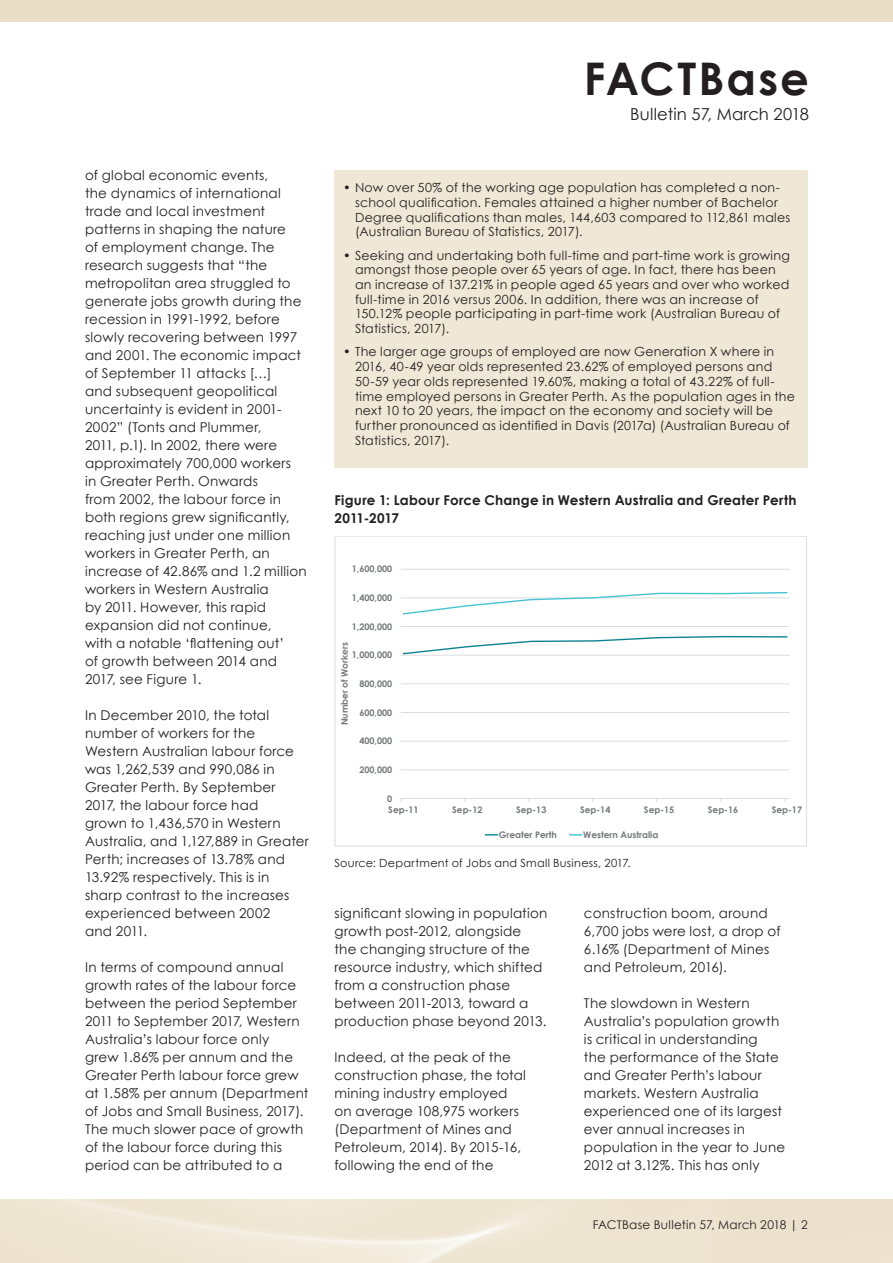
<style>
.page{position:relative;width:893px;height:1263px;background:#fff}
.page>*{position:absolute;margin:0;border:0;box-sizing:border-box;transform-origin:0 0}
.t1{font:700 45px "Century Gothic";letter-spacing:.045em;color:#231f20}
.t2{font:16.5px "Century Gothic";letter-spacing:.01em;color:#231f20}
.t3{font:13.5px/18px "Century Gothic";letter-spacing:.015em;color:#231f20}
.t4{font:700 13.5px/18px "Century Gothic";letter-spacing:.015em;color:#231f20}
.t5{font:12.6px/14.7px "Century Gothic";letter-spacing:.02em;color:#231f20}
.t6{font:12px "Century Gothic";letter-spacing:.02em;color:#231f20}
.t7{font:11.25px "Century Gothic";letter-spacing:.025em;color:#231f20}
.t8{font:700 9px "Century Gothic";color:#76787b}
</style>
<div class="page">
<div style="left:0;top:0;width:893px;height:21px;background:#e9ddc6"></div>
<div style="left:334px;top:170px;width:474px;height:298px;background:#f0e8d6"></div>
<hr style="left:401px;top:770px;width:389px;height:1px;background:#dcdddf">
<hr style="left:401px;top:741px;width:389px;height:1px;background:#dcdddf">
<hr style="left:401px;top:712px;width:389px;height:1px;background:#dcdddf">
<hr style="left:401px;top:683px;width:389px;height:1px;background:#dcdddf">
<hr style="left:401px;top:655px;width:389px;height:1px;background:#dcdddf">
<hr style="left:401px;top:626px;width:389px;height:1px;background:#dcdddf">
<hr style="left:401px;top:598px;width:389px;height:1px;background:#dcdddf">
<hr style="left:401px;top:569px;width:389px;height:1px;background:#dcdddf">
<hr style="left:401px;top:798px;width:389px;height:1px;background:#dcdddf">
<svg style="left:402px;top:635px;width:386px;height:20px"></svg>
<svg style="left:402px;top:591px;width:386px;height:24px"></svg>
<svg style="left:485px;top:834px;width:13px;height:1px"></svg>
<svg style="left:570px;top:834px;width:12px;height:1px"></svg>
<div style="left:335px;top:536px;width:472px;height:310px;border:1px solid #dcdddf"></div>
<p class="t3" style="left:85px;top:166px;width:223px">of global economic events,<br>the dynamics of international trade and local investment patterns in shaping the nature<br>of employment change. The research suggests that “the metropolitan area struggled to generate jobs growth during the recession in 1991-1992, before slowly recovering between 1997 and 2001. The economic impact of September 11 attacks […]<br>and subsequent geopolitical uncertainty is evident in 2001-<br>2002” (Tonts and Plummer,<br>2011, p.1). In 2002, there were approximately 700,000 workers<br>in Greater Perth. Onwards<br>from 2002, the labour force in both regions grew significantly, reaching just under one million workers in Greater Perth, an increase of 42.86% and 1.2 million workers in Western Australia<br>by 2011. However, this rapid expansion did not continue,<br>with a notable ‘flattening out’<br>of growth between 2014 and<br>2017, see Figure 1.</p>
<p class="t3" style="left:85px;top:706px;width:225px">In December 2010, the total number of workers for the<br>Western Australian labour force was 1,262,539 and 990,086 in<br>Greater Perth. By September<br>2017, the labour force had<br>grown to 1,436,570 in Western<br>Australia, and 1,127,889 in Greater<br>Perth; increases of 13.78% and<br>13.92% respectively. This is in sharp contrast to the increases experienced between 2002<br>and 2011.</p>
<p class="t3" style="left:85px;top:958px;width:225px">In terms of compound annual growth rates of the labour force between the period September<br>2011 to September 2017, Western<br>Australia’s labour force only<br>grew 1.86% per annum and the<br>Greater Perth labour force grew at 1.58% per annum (Department of Jobs and Small Business, 2017).<br>The much slower pace of growth of the labour force during this period can be attributed to a</p>
<h1 class="t1" style="left:584px;top:45px;width:227px">FACTBase</h1>
<p class="t2" style="left:630px;top:102px;width:180px">Bulletin 57, March 2018</p>
<p class="t5" style="left:355px;top:180px;width:437px;text-indent:-12px">• Now over 50% of the working age population has completed a non&shy;school qualification. Females attained a higher number of Bachelor Degree qualifications than males, 144,603 compared to 112,861 males (Australian Bureau of Statistics, 2017).</p>
<p class="t5" style="left:355px;top:248px;width:436px;text-indent:-12px">• Seeking and undertaking both full-time and part-time work is growing amongst those people over 65 years of age. In fact, there has been an increase of 137.21% in people aged 65 years and over who worked full-time in 2016 versus 2006. In addition, there was an increase of 150.12% people participating in part-time work (Australian Bureau of Statistics, 2017).</p>
<p class="t5" style="left:355px;top:344px;width:442px;text-indent:-12px">• The larger age groups of employed are now Generation X where in 2016, 40-49 year olds represented 23.62% of employed persons and 50-59 year olds represented 19.60%, making a total of 43.22% of full&shy;time employed persons in Greater Perth. As the population ages in the next 10 to 20 years, the impact on the economy and society will be further pronounced as identified in Davis (2017a) (Australian Bureau of Statistics, 2017).</p>
<p class="t4" style="left:334px;top:490px;width:464px">Figure 1: Labour Force Change in Western Australia and Greater Perth<br>2011-2017</p>
<p class="t8" style="left:352px;top:562px;width:42px">1,600,000</p>
<p class="t8" style="left:352px;top:591px;width:42px">1,400,000</p>
<p class="t8" style="left:352px;top:619px;width:42px">1,200,000</p>
<p class="t8" style="left:338px;top:725px;width:85px;rotate:-90deg">Number of Workers</p>
<p class="t8" style="left:352px;top:648px;width:42px">1,000,000</p>
<p class="t8" style="left:359px;top:677px;width:34px">800,000</p>
<p class="t8" style="left:359px;top:705px;width:34px">600,000</p>
<p class="t8" style="left:359px;top:734px;width:34px">400,000</p>
<p class="t8" style="left:359px;top:763px;width:34px">200,000</p>
<p class="t8" style="left:387px;top:791px;width:7px">0</p>
<p class="t8" style="left:388px;top:803px;width:32px">Sep-11</p>
<p class="t8" style="left:452px;top:803px;width:32px">Sep-12</p>
<p class="t8" style="left:516px;top:803px;width:32px">Sep-13</p>
<p class="t8" style="left:580px;top:803px;width:32px">Sep-14</p>
<p class="t8" style="left:644px;top:803px;width:32px">Sep-15</p>
<p class="t8" style="left:708px;top:803px;width:32px">Sep-16</p>
<p class="t8" style="left:772px;top:803px;width:32px">Sep-17</p>
<p class="t8" style="left:499px;top:828px;width:59px">Greater Perth</p>
<p class="t8" style="left:583px;top:828px;width:77px">Western Australia</p>
<p class="t7" style="left:334px;top:855px;width:298px">Source: Department of Jobs and Small Business, 2017.</p>
<p class="t3" style="left:334px;top:903px;width:214px">significant slowing in population growth post-2012, alongside<br>the changing structure of the resource industry, which shifted from a construction phase between 2011-2013, toward a production phase beyond 2013.</p>
<p class="t3" style="left:334px;top:1047px;width:193px">Indeed, at the peak of the construction phase, the total mining industry employed on average 108,975 workers (Department of Mines and<br>Petroleum, 2014). By 2015‑16, following the end of the</p>
<p class="t3" style="left:584px;top:903px;width:198px">construction boom, around<br>6,700 jobs were lost, a drop of<br>6.16% (Department of Mines and Petroleum, 2016).</p>
<p class="t3" style="left:584px;top:993px;width:203px">The slowdown in Western<br>Australia’s population growth is critical in understanding<br>the performance of the State and Greater Perth’s labour markets. Western Australia experienced one of its largest ever annual increases in population in the year to June<br>2012 at 3.12%. This has only</p>
<p class="t6" style="left:593px;top:1217px;width:217px">FACTBase Bulletin 57, March 2018 | 2</p>
</div>
